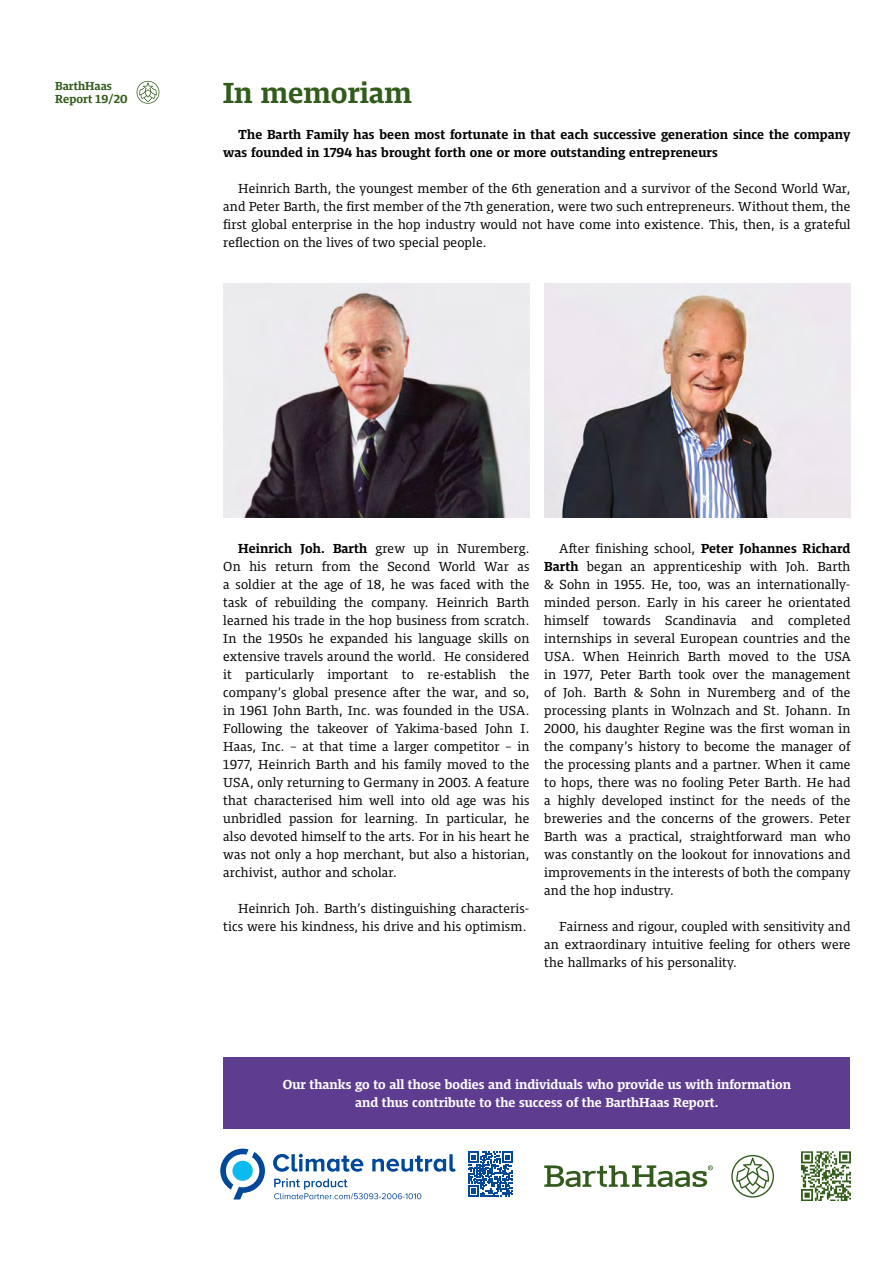
<style>
.page{position:relative;width:893px;height:1263px;background:#fff}
.page>*{position:absolute;margin:0;border:0;box-sizing:border-box;transform-origin:0 0}
.t1{font:700 30px "Hop One";color:#315c1b}
.t2{font:13.5px/18px "Hop One";letter-spacing:.01em;color:#000;text-align:justify}
.t3{font:700 13.5px/18px "Hop One";letter-spacing:.01em;color:#000}
.t4{font:700 13.5px/18px "Hop One";color:#fff;text-align:center}
.t5{font:700 12px/13.5px "Hop One";color:#315c1b}
.s1{font-weight:700}
</style>
<div class="page">
<img style="left:801px;top:1151px;width:49px;height:49px">
<svg style="left:273px;top:1154px;width:90px;height:18px"></svg>
<svg style="left:372px;top:1154px;width:84px;height:18px"></svg>
<svg style="left:220px;top:1148px;width:45px;height:51px"></svg>
<svg style="left:468px;top:1151px;width:45px;height:46px"></svg>
<svg style="left:468px;top:1152px;width:45px;height:44px"></svg>
<svg style="left:274px;top:1178px;width:147px;height:21px"></svg>
<div style="left:223px;top:1057px;width:627px;height:72px;background:#5e3d91"></div>
<img style="left:544px;top:283px;width:306px;height:234px">
<img style="left:223px;top:283px;width:306px;height:234px">
<svg style="left:544px;top:1165px;width:169px;height:22px"></svg>
<svg style="left:731px;top:1155px;width:43px;height:42px"></svg>
<svg style="left:137px;top:81px;width:22px;height:23px"></svg>
<p class="t5" style="left:55px;top:78px;width:74px">BarthHaas<br>Report 19/20</p>
<h1 class="t1" style="left:223px;top:71px;width:190px">In memoriam</h1>
<p class="t3" style="left:223px;top:124px;width:629px;text-indent:15px">The Barth Family has been most fortunate in that each successive generation since the company was founded in 1794 has brought forth one or more outstanding entrepreneurs</p>
<p class="t2" style="left:223px;top:178px;width:629px;text-indent:15px">Heinrich Barth, the youngest member of the 6th generation and a survivor of the Second World War, and Peter Barth, the first member of the 7th generation, were two such entrepreneurs. Without them, the first global enterprise in the hop industry would not have come into existence. This, then, is a grateful reflection on the lives of two special people.</p>
<p class="t2" style="left:223px;top:538px;width:308px;text-indent:15px"><span class="s1">Heinrich Joh. Barth</span> grew up in Nuremberg.<br>On his return from the Second World War as a soldier at the age of 18, he was faced with the task of rebuilding the company. Heinrich Barth learned his trade in the hop business from scratch.<br>In the 1950s he expanded his language skills on extensive travels around the world. He considered it particularly important to re-establish the company’s global presence after the war, and so, in 1961 John Barth, Inc. was founded in the USA.<br>Following the takeover of Yakima-based John I.<br>Haas, Inc. – at that time a larger competitor – in 1977, Heinrich Barth and his family moved to the USA, only returning to Germany in 2003. A feature that characterised him well into old age was his unbridled passion for learning. In particular, he also devoted himself to the arts. For in his heart he was not only a hop merchant, but also a historian, archivist, author and scholar.</p>
<p class="t2" style="left:223px;top:898px;width:308px;text-align:right">Heinrich Joh. Barth’s distinguishing characteris&shy;tics were his kindness, his drive and his optimism.</p>
<p class="t2" style="left:544px;top:538px;width:308px;text-indent:15px">After finishing school, <span class="s1">Peter Johannes Richard Barth</span> began an apprenticeship with Joh. Barth &amp; Sohn in 1955. He, too, was an internationally&shy;minded person. Early in his career he orientated himself towards Scandinavia and completed internships in several European countries and the USA. When Heinrich Barth moved to the USA in 1977, Peter Barth took over the management of Joh. Barth &amp; Sohn in Nuremberg and of the processing plants in Wolnzach and St. Johann. In 2000, his daughter Regine was the first woman in the company’s history to become the manager of the processing plants and a partner. When it came to hops, there was no fooling Peter Barth. He had a highly developed instinct for the needs of the breweries and the concerns of the growers. Peter Barth was a practical, straightforward man who was constantly on the lookout for innovations and improvements in the interests of both the company and the hop industry.</p>
<p class="t2" style="left:544px;top:916px;width:308px;text-indent:15px">Fairness and rigour, coupled with sensitivity and an extraordinary intuitive feeling for others were the hallmarks of his personality.</p>
<p class="t4" style="left:283px;top:1075px;width:510px">Our thanks go to all those bodies and individuals who provide us with information and thus contribute to the success of the BarthHaas Report.</p>
</div>
